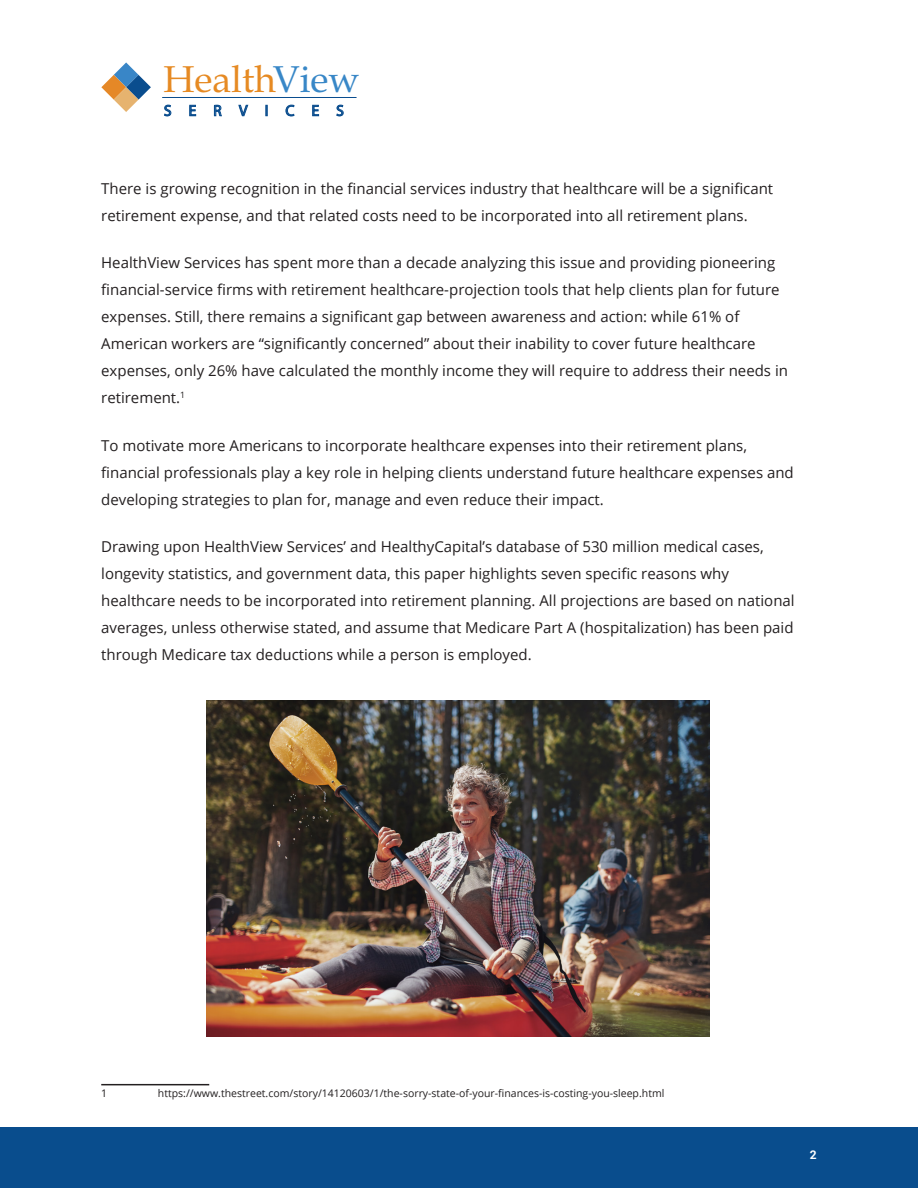
<style>
.page{position:relative;width:918px;height:1188px;background:#fff}
.page>*{position:absolute;margin:0;border:0;box-sizing:border-box;transform-origin:0 0}
.t1{font:37.35px "Book Antiqua";color:#e68a23}
.t2{font:200 15.6px "Avenir Next";letter-spacing:1.095em;color:#0a4d8e}
.t3{font:15px/27px "Open Sans";color:#231f20}
.t4{font:700 12px "Roboto";color:#fff}
.t5{font:10.5px "Open Sans";color:#231f20}
.s1{color:#3887c7}
</style>
<div class="page">
<svg style="left:101px;top:62px;width:50px;height:50px"></svg>
<hr style="left:162px;top:97px;width:194px;height:1px;background:#0a4d8e">
<svg style="left:164px;top:105px;width:7px;height:11px"></svg>
<svg style="left:189px;top:105px;width:7px;height:11px"></svg>
<svg style="left:214px;top:105px;width:8px;height:11px"></svg>
<svg style="left:239px;top:105px;width:9px;height:12px"></svg>
<svg style="left:286px;top:105px;width:8px;height:11px"></svg>
<svg style="left:312px;top:105px;width:7px;height:11px"></svg>
<svg style="left:336px;top:105px;width:8px;height:11px"></svg>
<div style="left:0;top:1127px;width:918px;height:61px;background:#094d8d"></div>
<hr style="left:101px;top:1084px;width:108px;height:1px;background:#231f20">
<img style="left:206px;top:701px;width:504px;height:335px">
<h1 class="t1" style="left:163px;top:53px;width:198px">Health<span class="s1">View</span></h1>
<p class="t2" style="left:164px;top:101px;width:181px">SERVICES</p>
<p class="t3" style="left:101px;top:175px;width:673px">There is growing recognition in the financial services industry that healthcare will be a significant retirement expense, and that related costs need to be incorporated into all retirement plans.</p>
<p class="t3" style="left:101px;top:249px;width:688px">HealthView Services has spent more than a decade analyzing this issue and providing pioneering financial-service firms with retirement healthcare-projection tools that help clients plan for future expenses. Still, there remains a significant gap between awareness and action: while 61% of American workers are “significantly concerned” about their inability to cover future healthcare expenses, only 26% have calculated the monthly income they will require to address their needs in retirement.<sup>1</sup></p>
<p class="t3" style="left:101px;top:431px;width:694px">To motivate more Americans to incorporate healthcare expenses into their retirement plans, financial professionals play a key role in helping clients understand future healthcare expenses and developing strategies to plan for, manage and even reduce their impact.</p>
<p class="t3" style="left:101px;top:533px;width:695px">Drawing upon HealthView Services’ and HealthyCapital’s database of 530 million medical cases, longevity statistics, and government data, this paper highlights seven specific reasons why healthcare needs to be incorporated into retirement planning. All projections are based on national averages, unless otherwise stated, and assume that Medicare Part A (hospitalization) has been paid through Medicare tax deductions while a person is employed.</p>
<p class="t5" style="left:101px;top:1086px;width:8px">1</p>
<p class="t5" style="left:158px;top:1086px;width:508px">https://www.thestreet.com/story/14120603/1/the-sorry-state-of-your-finances-is-costing-you-sleep.html</p>
<p class="t4" style="left:810px;top:1146px;width:8px">2</p>
</div>
